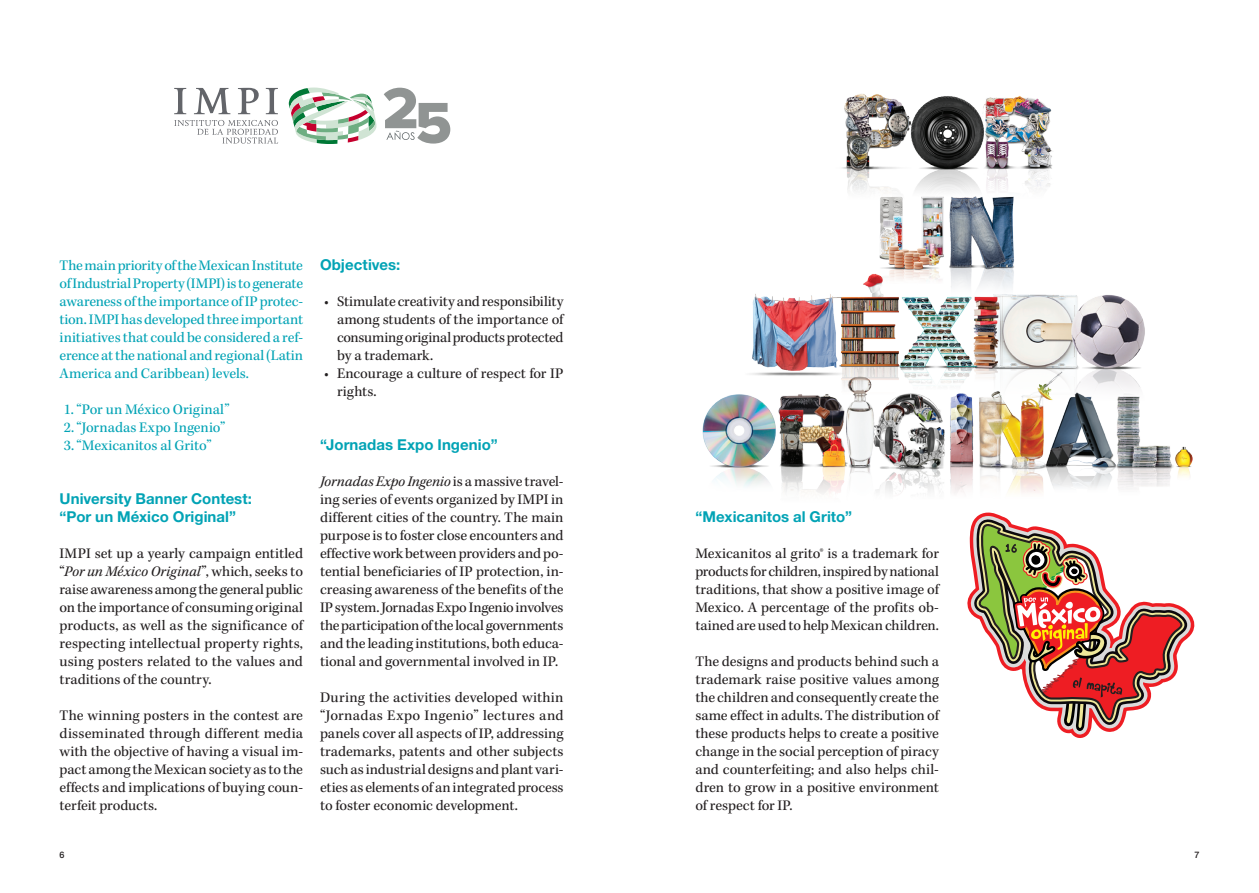
<style>
.page{position:relative;width:1259px;height:893px;background:#fff}
.page>*{position:absolute;margin:0;border:0;box-sizing:border-box;transform-origin:0 0}
.courant{font:15px/18px "Kepler Std";letter-spacing:-.005em;color:#231f20;text-align:justify}
.courant-2{font:15px/18px "Kepler Std";color:#02a3b5;text-align:justify}
.Titre{font:700 15px "Helvetica Neue LT Std";letter-spacing:.005em;color:#02a3b5}
.t1{font:500 9px "Helvetica Neue LT Std";color:#231f20}
.s1{font-style:italic}
</style>
<div class="page">
<img style="left:702px;top:93px;width:491px;height:420px">
<svg style="left:174px;top:120px;width:104px;height:24px"></svg>
<svg style="left:174px;top:88px;width:12px;height:26px"></svg>
<svg style="left:194px;top:88px;width:36px;height:26px"></svg>
<svg style="left:238px;top:88px;width:21px;height:26px"></svg>
<svg style="left:266px;top:88px;width:12px;height:26px"></svg>
<svg style="left:289px;top:88px;width:87px;height:56px"></svg>
<svg style="left:384px;top:88px;width:66px;height:56px"></svg>
<svg style="left:970px;top:515px;width:222px;height:220px"></svg>
<svg style="left:973px;top:519px;width:215px;height:212px"></svg>
<p class="courant-2" style="left:60px;top:257px;width:245px">The main priority of the Mexican Institute of Industrial Property (IMPI) is to generate awareness of the importance of IP protec&shy;tion. IMPI has developed three important initiatives that could be considered a ref&shy;erence at the national and regional (Latin America and Caribbean) levels.</p>
<p class="courant-2" style="left:64px;top:401px;width:168px">1. “Por un México Original”</p>
<p class="courant-2" style="left:64px;top:419px;width:163px">2.“Jornadas Expo Ingenio”</p>
<p class="courant-2" style="left:64px;top:437px;width:149px">3. “Mexicanitos al Grito”</p>
<p class="Titre" style="left:60px;top:489px;width:194px">University Banner Contest:</p>
<p class="Titre" style="left:60px;top:507px;width:178px">“Por un México Original”</p>
<p class="courant" style="left:60px;top:545px;width:245px">IMPI set up a yearly campaign entitled “<span class="s1">Por un México Original</span>”, which, seeks to raise awareness among the general public on the importance of consuming original products, as well as the significance of respecting intellectual property rights, using posters related to the values and traditions of the country.</p>
<p class="courant" style="left:60px;top:707px;width:245px">The winning posters in the contest are disseminated through different media with the objective of having a visual im&shy;pact among the Mexican society as to the effects and implications of buying coun&shy;terfeit products.</p>
<p class="Titre" style="left:320px;top:255px;width:82px">Objectives:</p>
<p class="courant" style="left:337px;top:293px;width:228px;text-indent:-13px">• Stimulate creativity and responsibility among students of the importance of consuming original products protected by a trademark.</p>
<p class="courant" style="left:337px;top:365px;width:228px;text-indent:-13px">• Encourage a culture of respect for IP rights.</p>
<p class="Titre" style="left:320px;top:435px;width:179px">“Jornadas Expo Ingenio”</p>
<p class="courant" style="left:320px;top:473px;width:245px"><span class="s1">Jornadas Expo Ingenio</span> is a massive travel&shy;ing series of events organized by IMPI in different cities of the country. The main purpose is to foster close encounters and effective work between providers and po&shy;tential beneficiaries of IP protection, in&shy;creasing awareness of the benefits of the IP system. Jornadas Expo Ingenio involves the participation of the local governments and the leading institutions, both educa&shy;tional and governmental involved in IP.</p>
<p class="courant" style="left:320px;top:689px;width:245px">During the activities developed within “Jornadas Expo Ingenio” lectures and panels cover all aspects of IP, addressing trademarks, patents and other subjects such as industrial designs and plant vari&shy;eties as elements of an integrated process to foster economic development.</p>
<p class="Titre" style="left:695px;top:507px;width:158px">“Mexicanitos al Grito”</p>
<p class="courant" style="left:695px;top:545px;width:245px">Mexicanitos al grito® is a trademark for products for children, inspired by national traditions, that show a positive image of Mexico. A percentage of the profits ob&shy;tained are used to help Mexican children.</p>
<p class="courant" style="left:695px;top:653px;width:245px">The designs and products behind such a trademark raise positive values among the children and consequently create the same effect in adults. The distribution of these products helps to create a positive change in the social perception of piracy and counterfeiting; and also helps chil&shy;dren to grow in a positive environment of respect for IP.</p>
<p class="t1" style="left:60px;top:849px;width:7px">6</p>
<p class="t1" style="left:1194px;top:849px;width:7px">7</p>
</div>
